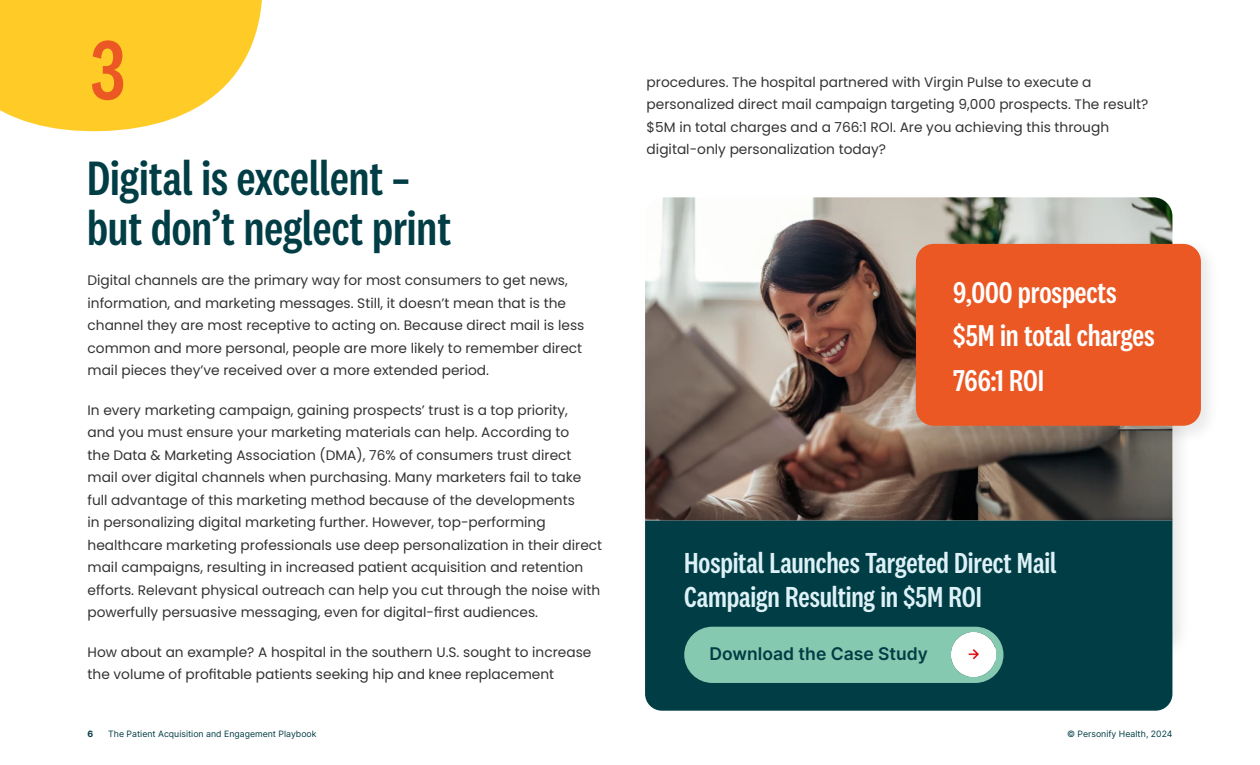
<style>
.page{position:relative;width:1260px;height:765px;background:#fff}
.page>*{position:absolute;margin:0;border:0;box-sizing:border-box;transform-origin:0 0}
.t1{font:500 87.5px "National 2 Condensed";color:#eb5824}
.t2{font:500 50px/50px "National 2 Condensed";color:#003d45}
.t3{font:500 31.25px/43.8px "National 2 Condensed";letter-spacing:-.005em;color:#fff}
.t4{font:500 30px/33.8px "National 2 Condensed";letter-spacing:-.005em;color:#ddf1f7}
.t5{font:600 17.5px "Inter";color:#003d45}
.t6{font:13.75px/22.5px "Poppins";color:#333}
.t7{font:8.75px "Inter";color:#003c44}
.t8{font:700 8.75px "Inter";color:#003c44}
</style>
<div class="page">
<div style="left:637px;top:303px;width:555px;height:359px;background:#000;opacity:.09"></div>
<div style="left:645px;top:520px;width:527px;height:191px;background:#003d45"></div>
<img style="left:645px;top:197px;width:527px;height:323px">
<div style="left:684px;top:627px;width:320px;height:56px;background:#85cab0;border-radius:28px"></div>
<img style="left:951px;top:633px;width:44px;height:44px">
<div style="left:908px;top:236px;width:312px;height:209px;background:#000;opacity:.09"></div>
<div style="left:916px;top:244px;width:285px;height:182px;background:#eb5824;border-radius:18px"></div>
<svg style="left:0;top:0;width:262px;height:132px;background:#ffd247"></svg>
<h1 class="t1" style="left:91px;top:23px;width:36px">3</h1>
<h2 class="t2" style="left:87px;top:153px;width:366px">Digital is excellent – but don’t neglect print</h2>
<p class="t6" style="left:88px;top:270px;width:498px">Digital channels are the primary way for most consumers to get news, information, and marketing messages. Still, it doesn’t mean that is the channel they are most receptive to acting on. Because direct mail is less common and more personal, people are more likely to remember direct mail pieces they’ve received over a more extended period.</p>
<p class="t6" style="left:88px;top:399px;width:516px">In every marketing campaign, gaining prospects’ trust is a top priority,<br>and you must ensure your marketing materials can help. According to<br>the Data &amp; Marketing Association (DMA), 76% of consumers trust direct mail over digital channels when purchasing. Many marketers fail to take full advantage of this marketing method because of the developments<br>in personalizing digital marketing further. However, top-performing healthcare marketing professionals use deep personalization in their direct mail campaigns, resulting in increased patient acquisition and retention efforts. Relevant physical outreach can help you cut through the noise with powerfully persuasive messaging, even for digital-first audiences.</p>
<p class="t6" style="left:88px;top:641px;width:505px">How about an example? A hospital in the southern U.S. sought to increase the volume of profitable patients seeking hip and knee replacement</p>
<p class="t6" style="left:647px;top:71px;width:503px">procedures. The hospital partnered with Virgin Pulse to execute a personalized direct mail campaign targeting 9,000 prospects. The result? $5M in total charges and a 766:1 ROI. Are you achieving this through digital-only personalization today?</p>
<h3 class="t3" style="left:953px;top:270px;width:203px">9,000 prospects $5M in total charges<br>766:1 ROI</h3>
<h3 class="t4" style="left:684px;top:546px;width:374px">Hospital Launches Targeted Direct Mail<br>Campaign Resulting in $5M ROI</h3>
<p class="t5" style="left:709px;top:641px;width:220px">Download the Case Study</p>
<p class="t8" style="left:88px;top:727px;width:7px">6</p>
<p class="t7" style="left:108px;top:727px;width:210px">The Patient Acquisition and Engagement Playbook</p>
<p class="t7" style="left:1067px;top:727px;width:107px">© Personify Health, 2024</p>
</div>
